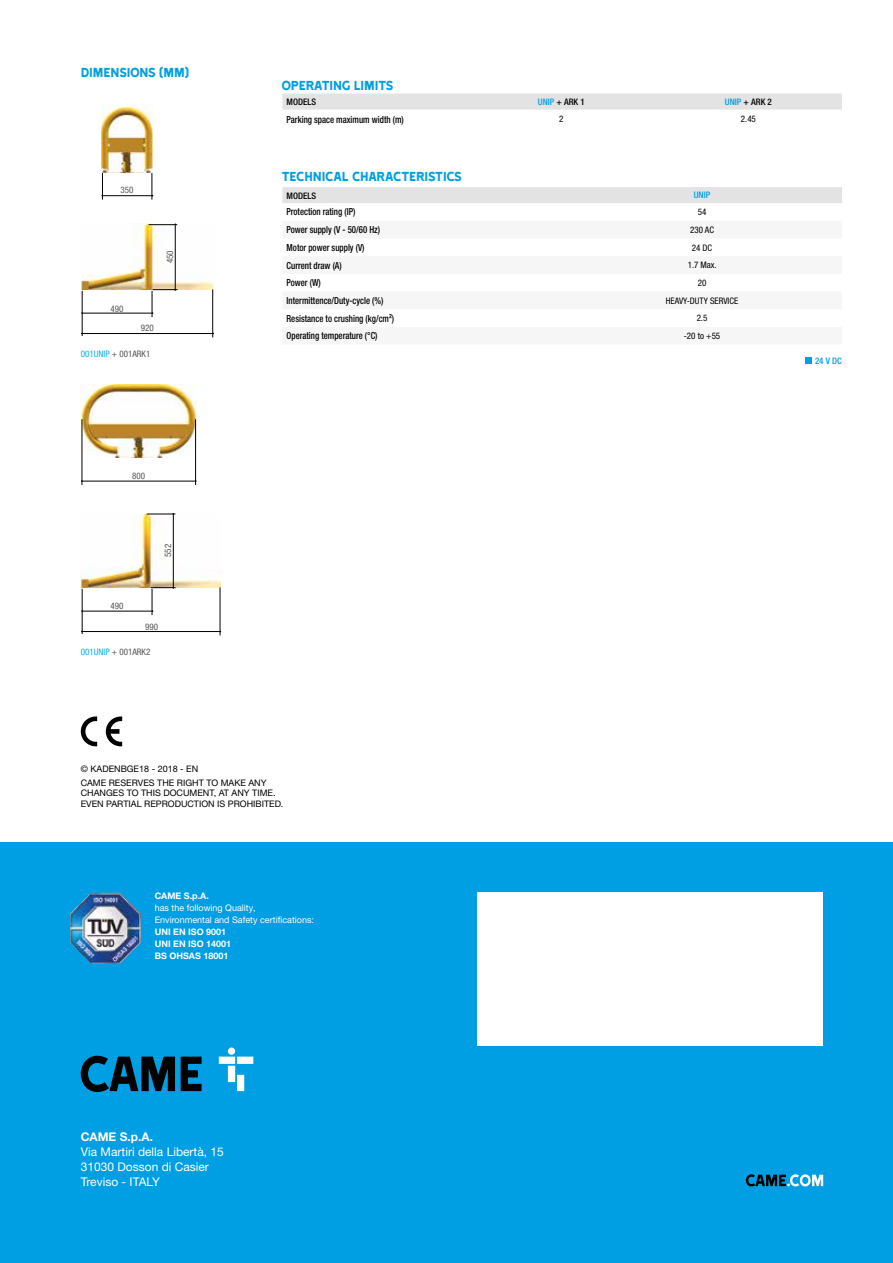
<style>
.page{position:relative;width:893px;height:1263px;background:#fff}
.page>*{position:absolute;margin:0;border:0;box-sizing:border-box;transform-origin:0 0}
.t1{font:15px "Came Type";letter-spacing:-.025em;color:#009fe3}
.t2{font:12px/15px "Helvetica Neue LTW1 G";color:#fff}
.t3{font:700 12px "Helvetica Neue LTW1 G";color:#fff}
.t4{font:500 condensed 9.75px "Helvetica Neue LTW1 G";color:#000;scale:.9 1}
.t5{font:9px/13.5px "Helvetica Neue LTW1 G";color:#000}
.t6{font:9px/12px "Helvetica Neue LTW1 G";color:#fff}
.t7{font:condensed 9px "Helvetica Neue LTW1 G";color:#575756}
.t8{font:condensed 9px "Helvetica Neue LTW1 G";color:#000}
.t9{font:700 9px/12px "Helvetica Neue LTW1 G";color:#fff}
.t10{font:500 condensed 9px "Helvetica Neue LTW1 G";color:#000}
.t11{font:500 condensed 9px "Helvetica Neue LTW1 G";color:#009fe3}
.s1{color:#00b1eb}
.s2{color:#009fe3}
</style>
<div class="page">
<div style="left:0;top:842px;width:893px;height:421px;background:#009fe3"></div>
<svg style="left:746px;top:1174px;width:77px;height:12px"></svg>
<svg style="left:81px;top:1056px;width:121px;height:36px"></svg>
<svg style="left:219px;top:1047px;width:34px;height:44px"></svg>
<div style="left:477px;top:893px;width:346px;height:153px;background:#fff"></div>
<img style="left:70px;top:893px;width:71px;height:70px">
<svg style="left:81px;top:716px;width:16px;height:30px"></svg>
<svg style="left:106px;top:716px;width:16px;height:30px"></svg>
<div style="left:282px;top:187px;width:560px;height:16px;background:#e3e3e3"></div>
<div style="left:282px;top:94px;width:560px;height:16px;background:#e3e3e3"></div>
<div style="left:806px;top:357px;width:6px;height:7px;background:#009fe3"></div>
<img style="left:81px;top:384px;width:116px;height:74px">
<hr style="left:82px;top:419px;width:1px;height:66px;background:#000">
<hr style="left:195px;top:419px;width:1px;height:66px;background:#000">
<hr style="left:82px;top:481px;width:114px;height:1px;background:#000">
<img style="left:82px;top:223px;width:132px;height:67px">
<hr style="left:82px;top:291px;width:1px;height:45px;background:#000">
<hr style="left:212px;top:289px;width:1px;height:48px;background:#000">
<hr style="left:82px;top:313px;width:71px;height:1px;background:#000">
<hr style="left:82px;top:333px;width:131px;height:1px;background:#000">
<hr style="left:175px;top:224px;width:1px;height:66px;background:#000">
<svg style="left:149px;top:223px;width:28px;height:2px"></svg>
<svg style="left:152px;top:289px;width:25px;height:28px"></svg>
<img style="left:81px;top:514px;width:139px;height:74px">
<hr style="left:82px;top:589px;width:1px;height:45px;background:#000">
<hr style="left:220px;top:587px;width:1px;height:48px;background:#000">
<hr style="left:82px;top:611px;width:71px;height:1px;background:#000">
<hr style="left:82px;top:631px;width:138px;height:1px;background:#000">
<hr style="left:173px;top:514px;width:1px;height:74px;background:#000">
<svg style="left:147px;top:513px;width:28px;height:2px"></svg>
<svg style="left:151px;top:587px;width:25px;height:28px"></svg>
<hr style="left:102px;top:169px;width:1px;height:31px;background:#000">
<hr style="left:152px;top:169px;width:1px;height:31px;background:#000">
<hr style="left:102px;top:195px;width:51px;height:1px;background:#000">
<img style="left:102px;top:105px;width:50px;height:67px">
<h1 class="t1" style="left:81px;top:64px;width:110px">DIMENSIONS (MM)</h1>
<p class="t7" style="left:121px;top:185px;width:14px">350</p>
<p class="t7" style="left:165px;top:263px;width:14px;rotate:-90deg">450</p>
<p class="t7" style="left:110px;top:303px;width:14px">490</p>
<p class="t7" style="left:141px;top:323px;width:14px">920</p>
<p class="t7" style="left:81px;top:348px;width:71px"><span class="s1">001UNIP</span> + 001ARK1</p>
<p class="t7" style="left:132px;top:470px;width:14px">800</p>
<p class="t7" style="left:110px;top:600px;width:14px">490</p>
<p class="t7" style="left:163px;top:557px;width:14px;rotate:-90deg">552</p>
<p class="t7" style="left:145px;top:622px;width:14px">990</p>
<p class="t7" style="left:81px;top:646px;width:71px"><span class="s1">001UNIP</span> + 001ARK2</p>
<h1 class="t1" style="left:281px;top:77px;width:114px">OPERATING LIMITS</h1>
<p class="t10" style="left:287px;top:97px;width:31px">MODELS</p>
<p class="t10" style="left:538px;top:96px;width:48px"><span class="s2">UNIP</span> + ARK 1</p>
<p class="t10" style="left:725px;top:96px;width:48px"><span class="s2">UNIP</span> + ARK 2</p>
<p class="t4" style="left:287px;top:113px;width:132px">Parking space maximum width (m)</p>
<p class="t8" style="left:559px;top:114px;width:6px">2</p>
<p class="t8" style="left:741px;top:114px;width:17px">2.45</p>
<h1 class="t1" style="left:281px;top:168px;width:182px">TECHNICAL CHARACTERISTICS</h1>
<p class="t10" style="left:287px;top:190px;width:31px">MODELS</p>
<p class="t11" style="left:694px;top:190px;width:18px">UNIP</p>
<p class="t4" style="left:287px;top:206px;width:78px">Protection rating (IP)</p>
<p class="t8" style="left:698px;top:207px;width:10px">54</p>
<p class="t4" style="left:287px;top:224px;width:105px">Power supply (V - 50/60 Hz)</p>
<p class="t8" style="left:690px;top:224px;width:25px">230 AC</p>
<p class="t4" style="left:287px;top:242px;width:88px">Motor power supply (V)</p>
<p class="t8" style="left:692px;top:242px;width:22px">24 DC</p>
<p class="t4" style="left:287px;top:259px;width:63px">Current draw (A)</p>
<p class="t8" style="left:688px;top:260px;width:31px">1.7 Max.</p>
<p class="t4" style="left:287px;top:277px;width:40px">Power (W)</p>
<p class="t8" style="left:698px;top:277px;width:10px">20</p>
<p class="t4" style="left:287px;top:295px;width:109px">Intermittence/Duty-cycle (%)</p>
<p class="t8" style="left:666px;top:295px;width:74px">HEAVY-DUTY SERVICE</p>
<p class="t4" style="left:287px;top:312px;width:121px">Resistance to crushing (kg/cm²)</p>
<p class="t8" style="left:697px;top:313px;width:12px">2.5</p>
<p class="t4" style="left:287px;top:330px;width:103px">Operating temperature (°C)</p>
<p class="t8" style="left:684px;top:330px;width:38px">-20 to +55</p>
<p class="t11" style="left:815px;top:355px;width:28px">24 V DC</p>
<p class="t5" style="left:81px;top:762px;width:187px">© KADENBGE18 - 2018 - EN<br>CAME RESERVES THE RIGHT TO MAKE ANY</p>
<p class="t5" style="left:81px;top:788px;width:204px;line-height:10.5px">CHANGES TO THIS DOCUMENT, AT ANY TIME.<br>EVEN PARTIAL REPRODUCTION IS PROHIBITED.</p>
<p class="t9" style="left:155px;top:890px;width:56px">CAME S.p.A.</p>
<p class="t6" style="left:155px;top:902px;width:161px">has the following Quality,<br>Environmental and Safety certifications:</p>
<p class="t9" style="left:155px;top:926px;width:78px">UNI EN ISO 9001<br>UNI EN ISO 14001<br>BS OHSAS 18001</p>
<p class="t3" style="left:81px;top:1130px;width:74px">CAME S.p.A.</p>
<p class="t2" style="left:81px;top:1144px;width:145px">Via Martiri della Libertà, 15<br>31030 Dosson di Casier<br>Treviso - ITALY</p>
</div>
